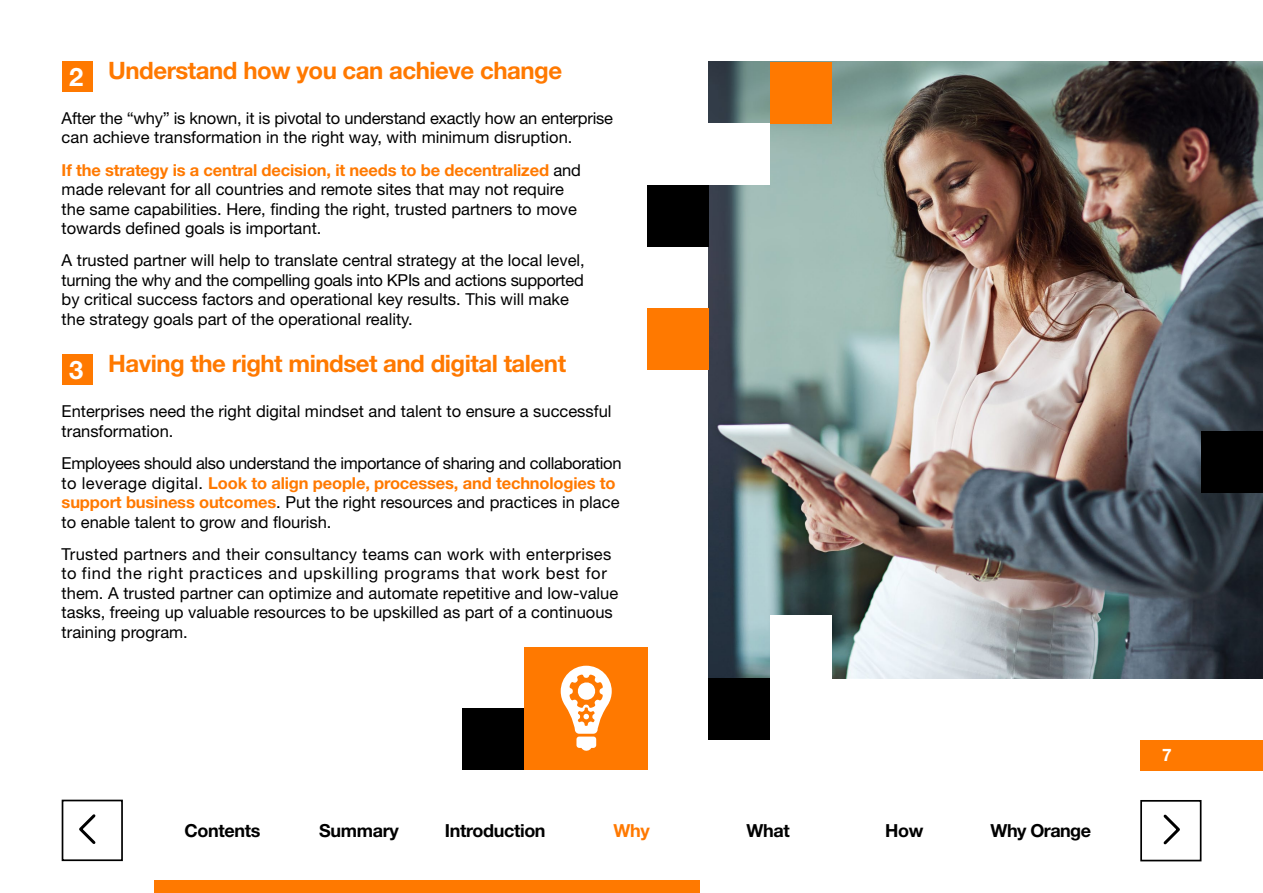
<style>
.page{position:relative;width:1263px;height:893px;background:#fff}
.page>*{position:absolute;margin:0;border:0;box-sizing:border-box;transform-origin:0 0}
.t1{font:700 25.5px "Helvetica Neue LT Std";color:#fff}
.t2{font:700 24px "Helvetica Neue LT Std";letter-spacing:-.02em;color:#ff7900}
.t3{font:700 18px "Helvetica Neue LT Std";letter-spacing:-.02em;color:#000}
.t4{font:700 18px "Helvetica Neue LT Std";color:#ff7900}
.t5{font:700 17.25px "Helvetica Neue LT Std";color:#fff}
.t6{font:16.5px/19.5px "Helvetica Neue LT Std";color:#000}
.t7{font:16.5px/19.5px "Helvetica Neue LT Std";letter-spacing:-.02em;color:#000}
.s1{font-weight:700;color:#ff7900}
</style>
<div class="page">
<img style="left:709px;top:62px;width:554px;height:616px">
<div style="left:647px;top:308px;width:62px;height:62px;background:#ff7900"></div>
<div style="left:1201px;top:431px;width:61px;height:61px;background:#000"></div>
<div style="left:1140px;top:740px;width:123px;height:30px;background:#ff7900"></div>
<div style="left:62px;top:61px;width:30px;height:31px;background:#ff7900"></div>
<div style="left:62px;top:355px;width:30px;height:30px;background:#ff7900"></div>
<div style="left:709px;top:678px;width:61px;height:62px;background:#000"></div>
<div style="left:462px;top:708px;width:62px;height:62px;background:#000"></div>
<div style="left:770px;top:62px;width:62px;height:62px;background:#ff7900"></div>
<div style="left:770px;top:615px;width:62px;height:140px;background:#fff"></div>
<div style="left:524px;top:647px;width:123px;height:123px;background:#ff7900"></div>
<svg style="left:561px;top:666px;width:51px;height:85px"></svg>
<div style="left:647px;top:185px;width:62px;height:61px;background:#000"></div>
<div style="left:631px;top:123px;width:139px;height:62px;background:#fff"></div>
<svg style="left:1163px;top:814px;width:17px;height:31px"></svg>
<div style="left:1140px;top:800px;width:61px;height:61px;border:2px solid #000"></div>
<svg style="left:79px;top:814px;width:17px;height:30px"></svg>
<div style="left:62px;top:800px;width:61px;height:61px;border:2px solid #000"></div>
<div style="left:154px;top:880px;width:545px;height:13px;background:#ff7900"></div>
<h2 class="t2" style="left:108px;top:55px;width:455px">Understand how you can achieve change</h2>
<p class="t6" style="left:62px;top:108px;width:553px">After the “why” is known, it is pivotal to understand exactly how an enterprise can achieve transformation in the right way, with minimum disruption.</p>
<p class="t6" style="left:62px;top:160px;width:521px"><span class="s1">If the strategy is a central decision, it needs to be decentralized</span> and made relevant for all countries and remote sites that may not require the same capabilities. Here, finding the right, trusted partners to move towards defined goals is important.</p>
<p class="t6" style="left:62px;top:250px;width:525px">A trusted partner will help to translate central strategy at the local level, turning the why and the compelling goals into KPIs and actions supported by critical success factors and operational key results. This will make the strategy goals part of the operational reality.</p>
<h2 class="t2" style="left:108px;top:349px;width:459px">Having the right mindset and digital talent</h2>
<p class="t6" style="left:62px;top:401px;width:551px">Enterprises need the right digital mindset and talent to ensure a successful transformation.</p>
<p class="t7" style="left:62px;top:453px;width:561px">Employees should also understand the importance of sharing and collaboration to leverage digital. <span class="s1">Look to align people, processes, and technologies to support business outcomes</span>. Put the right resources and practices in place to enable talent to grow and flourish.</p>
<p class="t6" style="left:62px;top:544px;width:558px">Trusted partners and their consultancy teams can work with enterprises to find the right practices and upskilling programs that work best for them. A trusted partner can optimize and automate repetitive and low-value tasks, freeing up valuable resources to be upskilled as part of a continuous training program.</p>
<h1 class="t1" style="left:69px;top:61px;width:16px">2</h1>
<h1 class="t1" style="left:69px;top:354px;width:16px">3</h1>
<p class="t3" style="left:185px;top:819px;width:77px">Contents</p>
<p class="t3" style="left:319px;top:819px;width:81px">Summary</p>
<p class="t3" style="left:445px;top:819px;width:102px">Introduction</p>
<p class="t4" style="left:613px;top:819px;width:38px">Why</p>
<p class="t3" style="left:746px;top:819px;width:45px">What</p>
<p class="t3" style="left:885px;top:819px;width:40px">How</p>
<p class="t3" style="left:990px;top:819px;width:102px">Why Orange</p>
<p class="t5" style="left:1162px;top:744px;width:11px">7</p>
</div>
